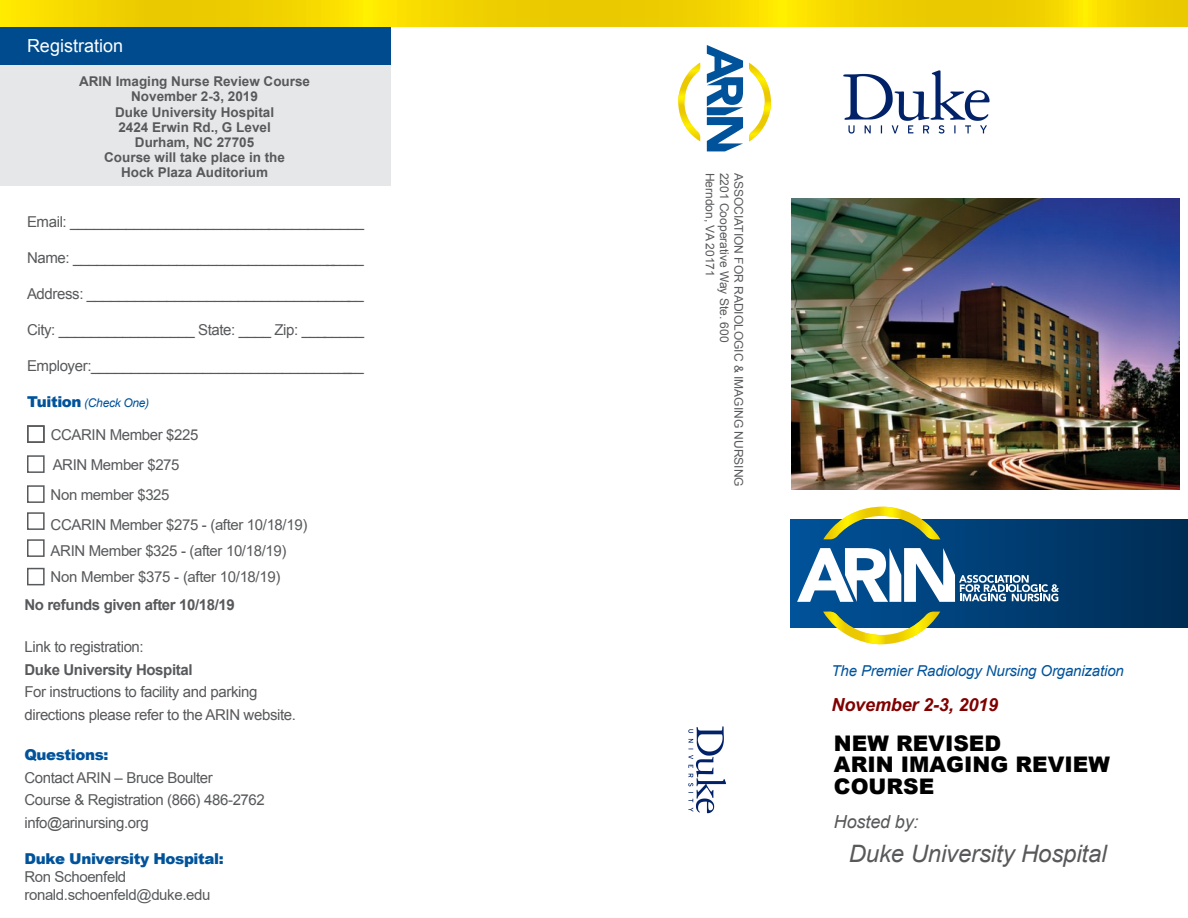
<style>
.page{position:relative;width:1188px;height:918px;background:#fff}
.page>*{position:absolute;margin:0;border:0;box-sizing:border-box;transform-origin:0 0}
.t1{font:italic 24px "Arial";letter-spacing:-.005em;color:#58595b}
.t2{font:900 21.45px/21.5px "Arial";color:#000}
.t3{font:italic 700 18px "Arial";letter-spacing:-.01em;color:#800000}
.t4{font:18px "Arial";color:#fff}
.t5{font:italic 18px "Arial";letter-spacing:-.01em;color:#58595b}
.t6{font:15px/22.5px "Arial";letter-spacing:-.025em;color:#58595b}
.t7{font:700 15px "Arial";letter-spacing:-.025em;color:#58595b}
.t8{font:italic 15px "Arial";letter-spacing:-.01em;color:#00539b}
.t9{font:900 15px "Arial";letter-spacing:-.025em;color:#00539b}
.t10{font:15px "Arial";letter-spacing:-.025em;color:#57585b}
.t11{font:700 13.5px/15.1px "Arial";color:#58595b;text-align:center}
.t12{font:12px "Arial";color:#58595b}
.t13{font:italic 12px "Arial";letter-spacing:-.025em;color:#00539b}
.s1{font-weight:900;font-style:normal;font-size:15px}
</style>
<div class="page">
<img style="left:715px;top:61px;width:401px;height:138px">
<div style="left:0;top:27px;width:392px;height:159px;background:#e6e7e8"></div>
<div style="left:0;top:27px;width:392px;height:38px;background:#004b8d"></div>
<div style="left:27px;top:455px;width:18px;height:18px;border:2px solid #58595b"></div>
<div style="left:27px;top:485px;width:18px;height:18px;border:2px solid #58595b"></div>
<div style="left:27px;top:512px;width:18px;height:18px;border:2px solid #58595b"></div>
<svg style="left:0;top:0;width:1188px;height:27px;background:#f2d400"></svg>
<div style="left:790px;top:519px;width:398px;height:108px;background:linear-gradient(to right,#025399,#002c53)"></div>
<svg style="left:797px;top:548px;width:262px;height:54px"></svg>
<svg style="left:823px;top:507px;width:117px;height:32px"></svg>
<svg style="left:823px;top:612px;width:117px;height:32px"></svg>
<svg style="left:707px;top:45px;width:36px;height:106px"></svg>
<svg style="left:749px;top:63px;width:22px;height:79px"></svg>
<svg style="left:678px;top:63px;width:22px;height:78px"></svg>
<img style="left:688px;top:726px;width:38px;height:88px">
<div style="left:27px;top:425px;width:18px;height:18px;border:2px solid #58595b"></div>
<div style="left:27px;top:539px;width:18px;height:18px;border:2px solid #58595b"></div>
<div style="left:27px;top:568px;width:18px;height:17px;border:2px solid #58595b"></div>
<img style="left:791px;top:199px;width:388px;height:291px">
<p class="t4" style="left:27px;top:33px;width:98px">Registration</p>
<p class="t11" style="left:79px;top:74px;width:233px">ARIN Imaging Nurse Review Course<br>November 2-3, 2019<br>Duke University Hospital<br>2424 Erwin Rd., G Level<br>Durham, NC 27705<br>Course will take place in the<br>Hock Plaza Auditorium</p>
<p class="t6" style="left:27px;top:211px;width:339px">Email: _____________________________________</p>
<p class="t6" style="left:27px;top:247px;width:338px">Name: _____________________________________</p>
<p class="t6" style="left:27px;top:283px;width:338px">Address: ___________________________________</p>
<p class="t6" style="left:27px;top:319px;width:339px">City: _________________ State: ____ Zip: ________</p>
<p class="t6" style="left:27px;top:355px;width:338px">Employer:___________________________________</p>
<p class="t13" style="left:27px;top:395px;width:124px"><span class="s1">Tuition</span> (Check One)</p>
<p class="t6" style="left:51px;top:424px;width:149px">CCARIN Member $225</p>
<p class="t10" style="left:53px;top:454px;width:128px">ARIN Member $275</p>
<p class="t6" style="left:51px;top:480px;width:258px;line-height:29.8px">Non member $325<br>CCARIN Member $275 - (after 10/18/19)</p>
<p class="t6" style="left:51px;top:538px;width:237px;line-height:26.2px">ARIN Member $325 - (after 10/18/19)<br>Non Member $375 - (after 10/18/19)</p>
<p class="t7" style="left:24px;top:595px;width:212px">No refunds given after 10/18/19</p>
<p class="t6" style="left:24px;top:636px;width:121px">Link to registration:</p>
<p class="t7" style="left:24px;top:659px;width:170px">Duke University Hospital</p>
<p class="t6" style="left:24px;top:681px;width:273px">For instructions to facility and parking directions please refer to the ARIN website.</p>
<p class="t9" style="left:24px;top:744px;width:86px">Questions:</p>
<p class="t6" style="left:24px;top:766px;width:242px">Contact ARIN – Bruce Boulter<br>Course &amp; Registration (866) 486-2762 info@arinursing.org</p>
<p class="t9" style="left:24px;top:848px;width:201px">Duke University Hospital:</p>
<p class="t6" style="left:24px;top:867px;width:187px;line-height:18px">Ron Schoenfeld ronald.schoenfeld@duke.edu</p>
<p class="t12" style="left:718px;top:173px;width:105px;rotate:90deg">Herndon, VA 20171</p>
<p class="t12" style="left:732px;top:173px;width:171px;rotate:90deg">2201 Cooperative Way Ste. 600</p>
<p class="t12" style="left:747px;top:173px;width:315px;rotate:90deg">ASSOCIATION FOR RADIOLOGIC &amp; IMAGING NURSING</p>
<p class="t8" style="left:832px;top:661px;width:294px">The Premier Radiology Nursing Organization</p>
<p class="t3" style="left:832px;top:693px;width:168px">November 2-3, 2019</p>
<h2 class="t2" style="left:834px;top:732px;width:278px">NEW REVISED<br>ARIN IMAGING REVIEW<br>COURSE</h2>
<p class="t5" style="left:834px;top:810px;width:86px">Hosted by:</p>
<h1 class="t1" style="left:849px;top:838px;width:259px">Duke University Hospital</h1>
</div>
